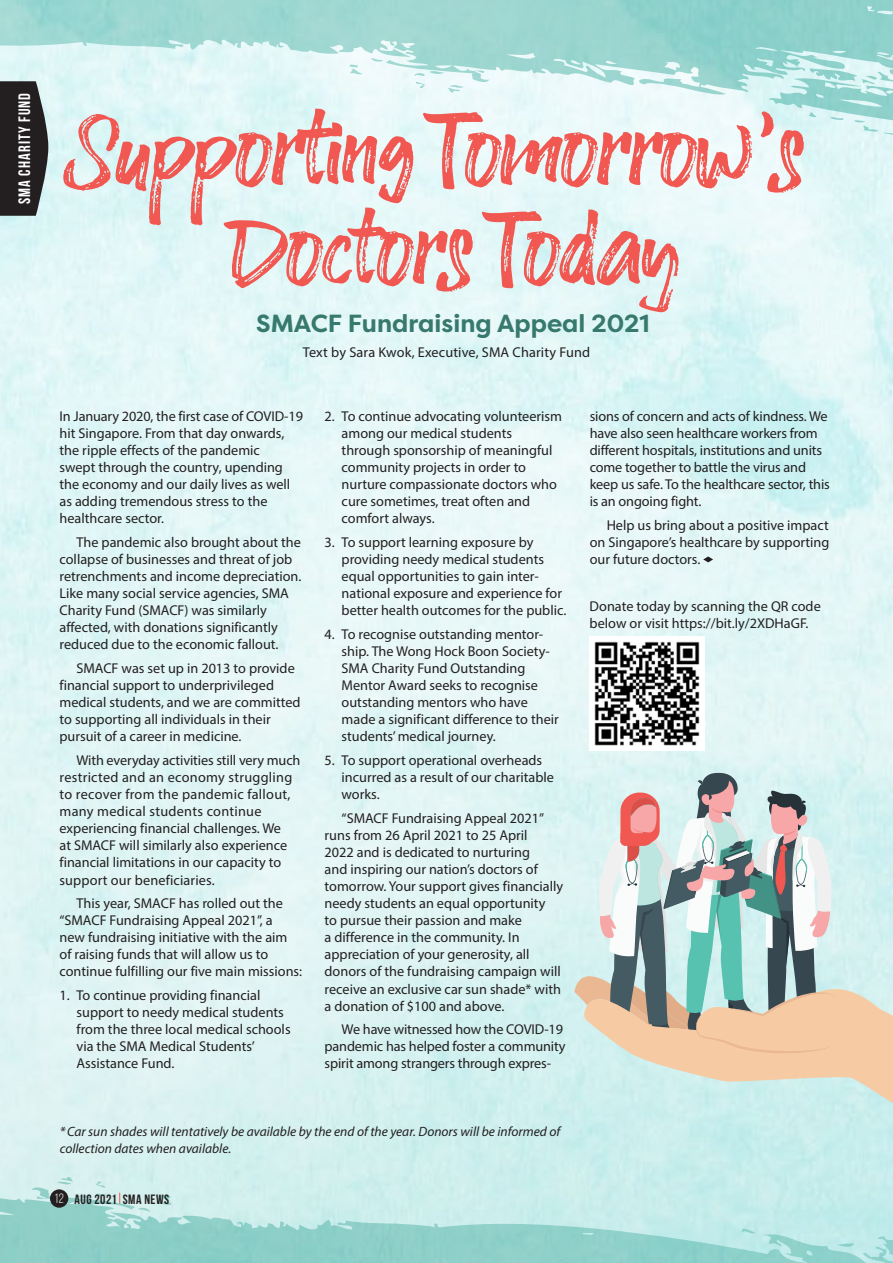
<style>
.page{position:relative;width:893px;height:1263px;background:#fff}
.page>*{position:absolute;margin:0;border:0;box-sizing:border-box;transform-origin:0 0}
.t1{font:85.65px/99px "Dolatode Stato";color:#f15851;text-align:center}
.t2{font:700 24.75px "Filson Pro";color:#37796e}
.t3{font:700 16.5px "Bebas Neue";letter-spacing:.065em;color:#fff}
.t4{font:14.25px/17.1px "Myriad Pro";color:#231f20}
.t5{font:italic 13.5px/17.1px "Myriad Pro";color:#231f20}
.t6{font:700 13.5px "Bebas Neue";letter-spacing:.035em;color:#231f20}
.s1{font-weight:400;color:#fff}
</style>
<div class="page">
<svg style="left:448px;top:85px;width:15px;height:8px"></svg>
<svg style="left:349px;top:65px;width:14px;height:10px"></svg>
<svg style="left:415px;top:82px;width:10px;height:7px"></svg>
<svg style="left:413px;top:71px;width:31px;height:5px"></svg>
<svg style="left:371px;top:58px;width:12px;height:5px"></svg>
<svg style="left:769px;top:68px;width:124px;height:77px"></svg>
<svg style="left:741px;top:1229px;width:14px;height:5px"></svg>
<svg style="left:837px;top:1243px;width:17px;height:5px"></svg>
<svg style="left:158px;top:1195px;width:14px;height:10px"></svg>
<svg style="left:57px;top:1177px;width:53px;height:22px"></svg>
<svg style="left:138px;top:1208px;width:12px;height:4px"></svg>
<svg style="left:584px;top:978px;width:309px;height:179px;fill:#cceded"></svg>
<svg style="left:574px;top:771px;width:275px;height:291px"></svg>
<img style="left:594px;top:641px;width:106px;height:105px">
<svg style="left:703px;top:556px;width:10px;height:6px"></svg>
<div style="left:50px;top:1189px;width:18px;height:19px;background:#231f20;border-radius:50%"></div>
<svg style="left:0;top:81px;width:48px;height:135px"></svg>
<p class="t3" style="left:15px;top:204px;width:113px;rotate:-90deg">SMA CHARITY FUND</p>
<h1 class="t1" style="left:64px;top:105px;width:742px">Supporting Tomorrow’s<br>Doctors Today</h1>
<h2 class="t2" style="left:256px;top:308px;width:395px">SMACF Fundraising Appeal 2021</h2>
<p class="t4" style="left:303px;top:344px;width:289px">Text by Sara Kwok, Executive, SMA Charity Fund</p>
<p class="t4" style="left:60px;top:407px;width:245px">In January 2020, the first case of COVID-19 hit Singapore. From that day onwards, the ripple effects of the pandemic<br>swept through the country, upending the economy and our daily lives as well as adding tremendous stress to the healthcare sector.</p>
<p class="t4" style="left:60px;top:533px;width:243px;text-indent:17px">The pandemic also brought about the collapse of businesses and threat of job retrenchments and income depreciation.<br>Like many social service agencies, SMA Charity Fund (SMACF) was similarly affected, with donations significantly reduced due to the economic fallout.</p>
<p class="t4" style="left:60px;top:659px;width:243px;text-indent:17px">SMACF was set up in 2013 to provide financial support to underprivileged medical students, and we are committed to supporting all individuals in their pursuit of a career in medicine.</p>
<p class="t4" style="left:60px;top:751px;width:242px;text-indent:17px">With everyday activities still very much restricted and an economy struggling to recover from the pandemic fallout, many medical students continue experiencing financial challenges. We<br>at SMACF will similarly also experience financial limitations in our capacity to support our beneficiaries.</p>
<p class="t4" style="left:60px;top:894px;width:244px;text-indent:17px">This year, SMACF has rolled out the “SMACF Fundraising Appeal 2021”, a<br>new fundraising initiative with the aim of raising funds that will allow us to continue fulfilling our five main missions:</p>
<p class="t4" style="left:77px;top:986px;width:216px;text-indent:-17px">1. To continue providing financial support to needy medical students from the three local medical schools via the SMA Medical Students’<br>Assistance Fund.</p>
<p class="t4" style="left:342px;top:407px;width:222px;text-indent:-17px">2. To continue advocating volunteerism among our medical students through sponsorship of meaningful community projects in order to nurture compassionate doctors who cure sometimes, treat often and comfort always.</p>
<p class="t4" style="left:342px;top:533px;width:226px;text-indent:-17px">3. To support learning exposure by providing needy medical students equal opportunities to gain inter&shy;national exposure and experience for better health outcomes for the public.</p>
<p class="t4" style="left:342px;top:625px;width:219px;text-indent:-17px">4. To recognise outstanding mentor&shy;ship. The Wong Hock Boon Society-<br>SMA Charity Fund Outstanding<br>Mentor Award seeks to recognise outstanding mentors who have made a significant difference to their students’ medical journey.</p>
<p class="t4" style="left:342px;top:751px;width:214px;text-indent:-17px">5. To support operational overheads incurred as a result of our charitable works.</p>
<p class="t4" style="left:325px;top:809px;width:240px;text-indent:17px">“SMACF Fundraising Appeal 2021” runs from 26 April 2021 to 25 April<br>2022 and is dedicated to nurturing<br>and inspiring our nation’s doctors of tomorrow. Your support gives financially needy students an equal opportunity<br>to pursue their passion and make<br>a difference in the community. In appreciation of your generosity, all donors of the fundraising campaign will receive an exclusive car sun shade* with a donation of $100 and above.</p>
<p class="t4" style="left:325px;top:1020px;width:242px;text-indent:17px">We have witnessed how the COVID-19 pandemic has helped foster a community spirit among strangers through expres-</p>
<p class="t5" style="left:60px;top:1123px;width:502px">*Car sun shades will tentatively be available by the end of the year. Donors will be informed of collection dates when available.</p>
<p class="t6" style="left:55px;top:1191px;width:116px"><span class="s1">12</span> AUG 2021 SMA NEWS</p>
<p class="t4" style="left:590px;top:407px;width:242px">sions of concern and acts of kindness. We have also seen healthcare workers from different hospitals, institutions and units come together to battle the virus and keep us safe. To the healthcare sector, this is an ongoing fight.</p>
<p class="t4" style="left:590px;top:516px;width:241px;text-align:justify;text-indent:17px">Help us bring about a positive impact on Singapore’s healthcare by supporting our future doctors.</p>
<p class="t4" style="left:590px;top:597px;width:233px">Donate today by scanning the QR code below or visit https://bit.ly/2XDHaGF.</p>
</div>
